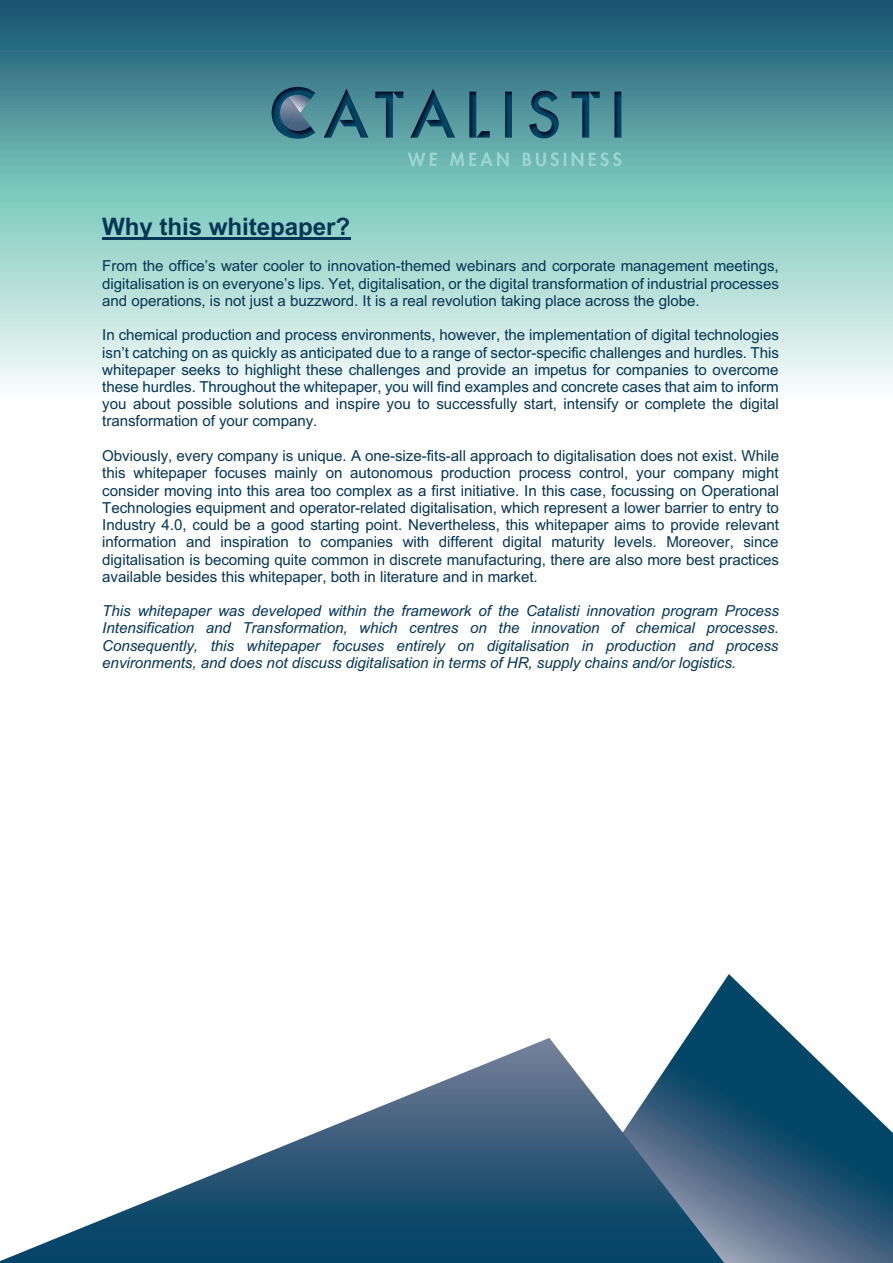
<style>
.page{position:relative;width:893px;height:1263px;background:#fff}
.page>*{position:absolute;margin:0;border:0;box-sizing:border-box;transform-origin:0 0}
.t1{font:700 24.15px "Arial";letter-spacing:-.005em;color:#053655}
.t2{font:15.15px/17.2px "Arial";letter-spacing:-.005em;color:#053655;text-align:justify}
.t3{font:italic 15.15px/17.2px "Arial";letter-spacing:-.005em;color:#053655;text-align:justify}
</style>
<div class="page">
<svg style="left:0;top:0;width:893px;height:389px;background:#83b8b9"></svg>
<svg style="left:686px;top:974px;width:207px;height:289px"></svg>
<svg style="left:0;top:1038px;width:724px;height:225px"></svg>
<img style="left:272px;top:87px;width:43px;height:52px">
<img style="left:277px;top:92px;width:36px;height:34px">
<img style="left:284px;top:126px;width:30px;height:9px">
<img style="left:277px;top:96px;width:12px;height:33px">
<img style="left:410px;top:89px;width:45px;height:3px">
<img style="left:324px;top:89px;width:44px;height:49px">
<img style="left:505px;top:91px;width:116px;height:47px">
<img style="left:375px;top:92px;width:115px;height:46px">
<svg style="left:408px;top:152px;width:213px;height:14px;background:#7bc0bb"></svg>
<hr style="left:102px;top:237px;width:248px;height:3px;background:#053655">
<h1 class="t1" style="left:102px;top:209px;width:250px">Why this whitepaper?</h1>
<p class="t2" style="left:102px;top:257px;width:678px">From the office’s water cooler to innovation-themed webinars and corporate management meetings, digitalisation is on everyone’s lips. Yet, digitalisation, or the digital transformation of industrial processes and operations, is not just a buzzword. It is a real revolution taking place across the globe.</p>
<p class="t2" style="left:102px;top:326px;width:678px">In chemical production and process environments, however, the implementation of digital technologies isn’t catching on as quickly as anticipated due to a range of sector-specific challenges and hurdles. This whitepaper seeks to highlight these challenges and provide an impetus for companies to overcome these hurdles. Throughout the whitepaper, you will find examples and concrete cases that aim to inform you about possible solutions and inspire you to successfully start, intensify or complete the digital transformation of your company.</p>
<p class="t2" style="left:102px;top:447px;width:678px">Obviously, every company is unique. A one-size-fits-all approach to digitalisation does not exist. While this whitepaper focuses mainly on autonomous production process control, your company might consider moving into this area too complex as a first initiative. In this case, focussing on Operational Technologies equipment and operator-related digitalisation, which represent a lower barrier to entry to Industry 4.0, could be a good starting point. Nevertheless, this whitepaper aims to provide relevant information and inspiration to companies with different digital maturity levels. Moreover, since digitalisation is becoming quite common in discrete manufacturing, there are also more best practices available besides this whitepaper, both in literature and in market.</p>
<p class="t3" style="left:102px;top:602px;width:678px">This whitepaper was developed within the framework of the Catalisti innovation program Process Intensification and Transformation, which centres on the innovation of chemical processes.<br>Consequently, this whitepaper focuses entirely on digitalisation in production and process environments, and does not discuss digitalisation in terms of HR, supply chains and/or logistics.</p>
</div>
